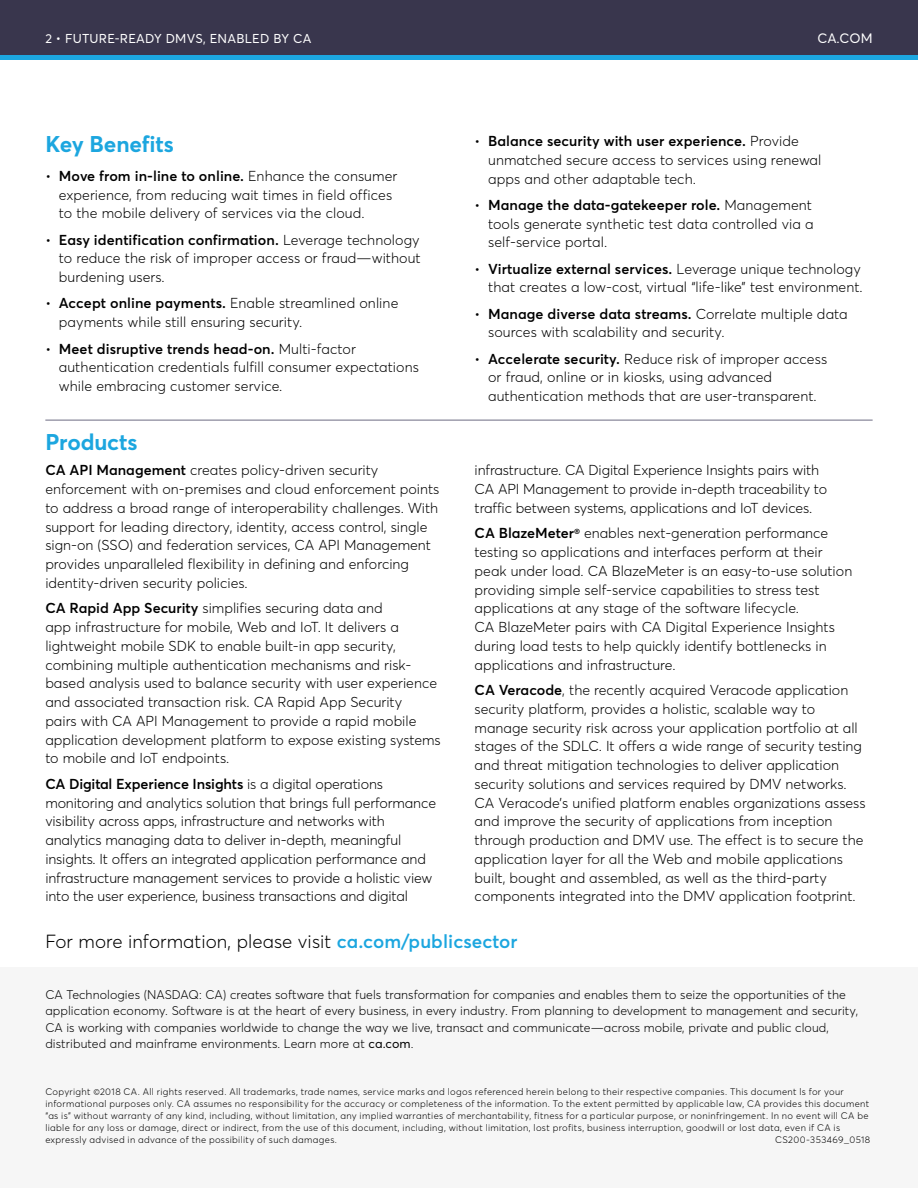
<style>
.page{position:relative;width:918px;height:1188px;background:#fff}
.page>*{position:absolute;margin:0;border:0;box-sizing:border-box;transform-origin:0 0}
.Header_span{font:700 22.5px "Averta";letter-spacing:-.005em;color:#1ca6df}
.For_more_info{font:300 18.75px "Averta";letter-spacing:.005em;color:#000}
.Body_Copy{font:300 14.25px/18.8px "Averta";color:#000}
.t1{font:13.5px "Averta";color:#fff}
.t2{font:12.75px "Averta";letter-spacing:.02em;color:#fff}
.t3{font:300 12.45px/16.5px "Averta";letter-spacing:.005em;color:#000}
.Copyright{font:300 9.45px/12px "Averta";letter-spacing:.035em;color:#000}
.s1{font-weight:600}
.s2{font-weight:600;color:#1ca6df}
.s3{font-weight:400}
</style>
<div class="page">
<div style="left:0;top:968px;width:918px;height:220px;background:#f6f6f6"></div>
<div style="left:0;top:53px;width:918px;height:7px;background:#1ca6df"></div>
<div style="left:0;top:0;width:918px;height:55px;background:#39364d"></div>
<hr style="left:45px;top:420px;width:828px;height:1px;background:#7d7c90">
<p class="t2" style="left:45px;top:30px;width:268px">2 • FUTURE-READY DMVS, ENABLED BY CA</p>
<p class="t1" style="left:817px;top:30px;width:57px">CA.COM</p>
<p class="Header_span" style="left:45px;top:130px;width:130px">Key Benefits</p>
<p class="Body_Copy" style="left:59px;top:166px;width:340px;text-indent:-14px">• <span class="s1">Move from in-line to online.</span> Enhance the consumer experience, from reducing wait times in field offices to the mobile delivery of services via the cloud.</p>
<p class="Body_Copy" style="left:59px;top:230px;width:363px;text-align:justify;text-indent:-14px">• <span class="s1">Easy identification confirmation.</span> Leverage technology to reduce the risk of improper access or fraud—without burdening users.</p>
<p class="Body_Copy" style="left:59px;top:294px;width:341px;text-indent:-14px">• <span class="s1">Accept online payments.</span> Enable streamlined online payments while still ensuring security.</p>
<p class="Body_Copy" style="left:59px;top:339px;width:362px;text-indent:-14px">• <span class="s1">Meet disruptive trends head-on.</span> Multi-factor authentication credentials fulfill consumer expectations while embracing customer service.</p>
<p class="Header_span" style="left:45px;top:428px;width:94px">Products</p>
<p class="Body_Copy" style="left:45px;top:461px;width:396px"><span class="s1">CA API Management</span> creates policy-driven security enforcement with on-premises and cloud enforcement points to address a broad range of interoperability challenges. With support for leading directory, identity, access control, single sign-on (SSO) and federation services, CA API Management provides unparalleled flexibility in defining and enforcing identity-driven security policies.</p>
<p class="Body_Copy" style="left:45px;top:599px;width:397px"><span class="s1">CA Rapid App Security</span> simplifies securing data and<br>app infrastructure for mobile, Web and IoT. It delivers a lightweight mobile SDK to enable built-in app security, combining multiple authentication mechanisms and risk&shy;based analysis used to balance security with user experience and associated transaction risk. CA Rapid App Security<br>pairs with CA API Management to provide a rapid mobile application development platform to expose existing systems to mobile and IoT endpoints.</p>
<p class="Body_Copy" style="left:45px;top:774px;width:392px"><span class="s1">CA Digital Experience Insights</span> is a digital operations monitoring and analytics solution that brings full performance visibility across apps, infrastructure and networks with analytics managing data to deliver in-depth, meaningful insights. It offers an integrated application performance and infrastructure management services to provide a holistic view into the user experience, business transactions and digital</p>
<p class="Body_Copy" style="left:488px;top:132px;width:335px;text-indent:-14px">• <span class="s1">Balance security with user experience.</span> Provide unmatched secure access to services using renewal apps and other adaptable tech.</p>
<p class="Body_Copy" style="left:488px;top:195px;width:327px;text-align:justify;text-indent:-14px">• <span class="s1">Manage the data-gatekeeper role.</span> Management tools generate synthetic test data controlled via a self-service portal.</p>
<p class="Body_Copy" style="left:475px;top:259px;width:390px;text-align:right">• <span class="s1">Virtualize external services.</span> Leverage unique technology that creates a low-cost, virtual “life-like” test environment.</p>
<p class="Body_Copy" style="left:488px;top:304px;width:361px;text-indent:-14px">• <span class="s1">Manage diverse data streams.</span> Correlate multiple data sources with scalability and security.</p>
<p class="Body_Copy" style="left:488px;top:349px;width:341px;text-indent:-14px">• <span class="s1">Accelerate security.</span> Reduce risk of improper access or fraud, online or in kiosks, using advanced authentication methods that are user-transparent.</p>
<p class="Body_Copy" style="left:475px;top:461px;width:354px">infrastructure. CA Digital Experience Insights pairs with<br>CA API Management to provide in-depth traceability to traffic between systems, applications and IoT devices.</p>
<p class="Body_Copy" style="left:475px;top:524px;width:379px"><span class="s1">CA BlazeMeter</span><sup>®</sup> enables next-generation performance testing so applications and interfaces perform at their peak under load. CA BlazeMeter is an easy-to-use solution providing simple self-service capabilities to stress test applications at any stage of the software lifecycle.<br>CA BlazeMeter pairs with CA Digital Experience Insights during load tests to help quickly identify bottlenecks in applications and infrastructure.</p>
<p class="Body_Copy" style="left:475px;top:681px;width:392px"><span class="s1">CA Veracode</span>, the recently acquired Veracode application security platform, provides a holistic, scalable way to manage security risk across your application portfolio at all stages of the SDLC. It offers a wide range of security testing and threat mitigation technologies to deliver application security solutions and services required by DMV networks.<br>CA Veracode’s unified platform enables organizations assess and improve the security of applications from inception through production and DMV use. The effect is to secure the application layer for all the Web and mobile applications built, bought and assembled, as well as the third-party components integrated into the DMV application footprint.</p>
<p class="For_more_info" style="left:45px;top:930px;width:474px">For more information, please visit <span class="s2">ca.com/publicsector</span></p>
<p class="t3" style="left:45px;top:986px;width:814px">CA Technologies (NASDAQ: CA) creates software that fuels transformation for companies and enables them to seize the opportunities of the application economy. Software is at the heart of every business, in every industry. From planning to development to management and security, CA is working with companies worldwide to change the way we live, transact and communicate—across mobile, private and public cloud, distributed and mainframe environments. Learn more at <span class="s3">ca.com</span>.</p>
<p class="Copyright" style="left:45px;top:1085px;width:825px">Copyright ©2018 CA. All rights reserved. All trademarks, trade names, service marks and logos referenced herein belong to their respective companies. This document ls for your informational purposes only. CA assumes no responsibility for the accuracy or completeness of the information. To the extent permitted by applicable law, CA provides this document “as is” without warranty of any kind, including, without limitation, any implied warranties of merchantability, fitness for a particular purpose, or noninfringement. In no event will CA be liable for any loss or damage, direct or indirect, from the use of this document, including, without limitation, lost profits, business interruption, goodwill or lost data, even if CA is expressly advised in advance of the possibility of such damages.</p>
<p class="Copyright" style="left:775px;top:1133px;width:97px">CS200-353469_0518</p>
</div>
